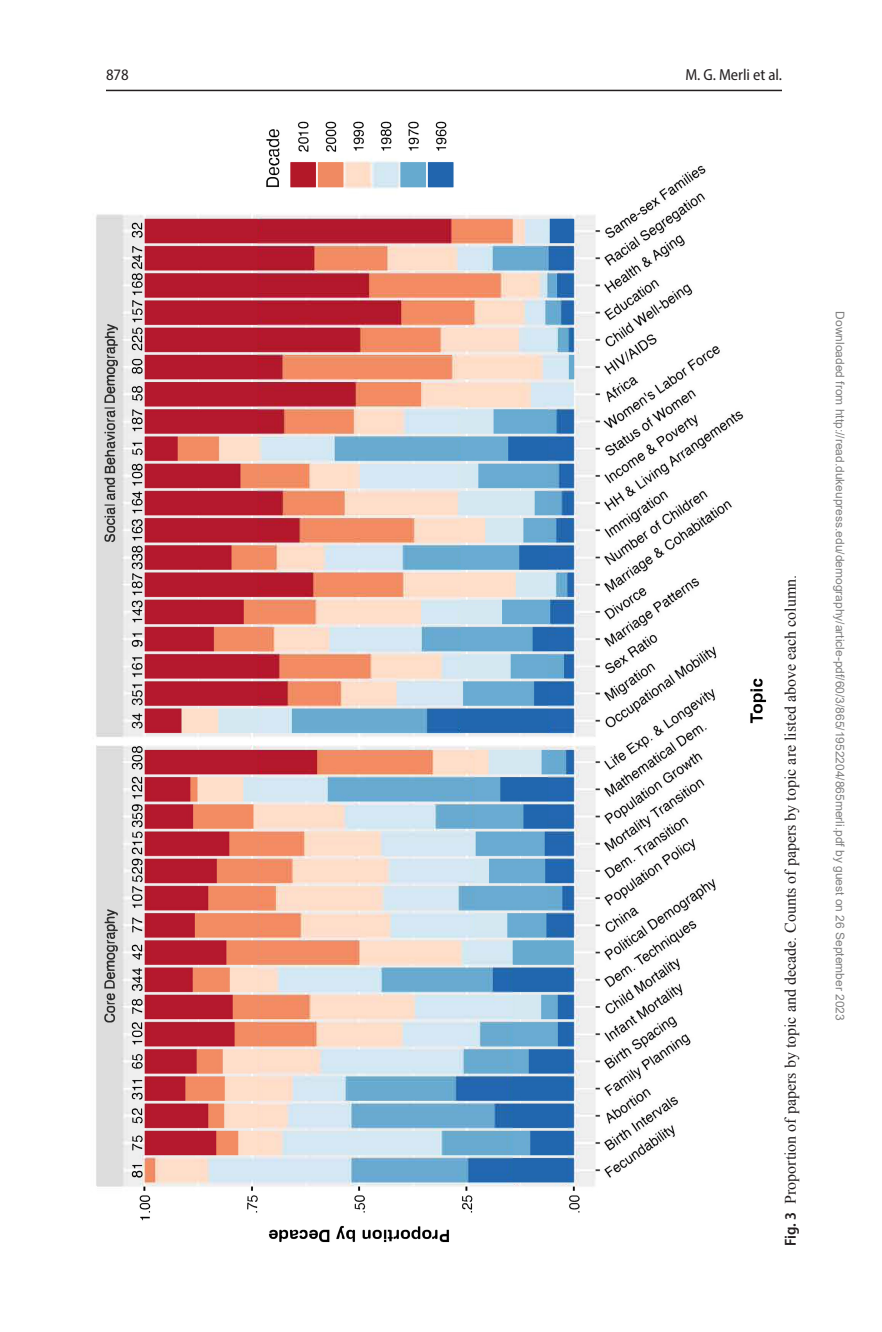
<style>
.page{position:relative;width:882px;height:1332px;background:#fff}
.page>*{position:absolute;margin:0;border:0;box-sizing:border-box;transform-origin:0 0}
.t1{font:16px "Times New Roman";color:#231f20}
.t2{font:semi-condensed 16px "Myriad Pro";letter-spacing:-.005em;color:#231f20}
.t3{font:12px "Arial";color:#808080}
.s1{font-family:"Myriad Pro";font-weight:600;font-stretch:semi-condensed}
</style>
<div class="page">
<hr style="left:106px;top:90px;width:676px;height:1px;background:#231f20">
<img style="left:96px;top:122px;width:671px;height:1120px">
<h1 class="t2" style="left:106px;top:65px;width:24px">878</h1>
<h1 class="t2" style="left:686px;top:65px;width:98px">M. G. Merli et al.</h1>
<h1 class="t1" style="left:780px;top:1246px;width:673px;rotate:-90deg"><span class="s1">Fig. 3</span> Proportion of papers by topic and decade. Counts of papers by topic are listed above each column.</h1>
<p class="t3" style="left:845px;top:311px;width:711px;rotate:90deg">Downloaded from http://read.dukeupress.edu/demography/article-pdf/60/3/865/1952204/865merli.pdf by guest on 26 September 2023</p>
</div>
